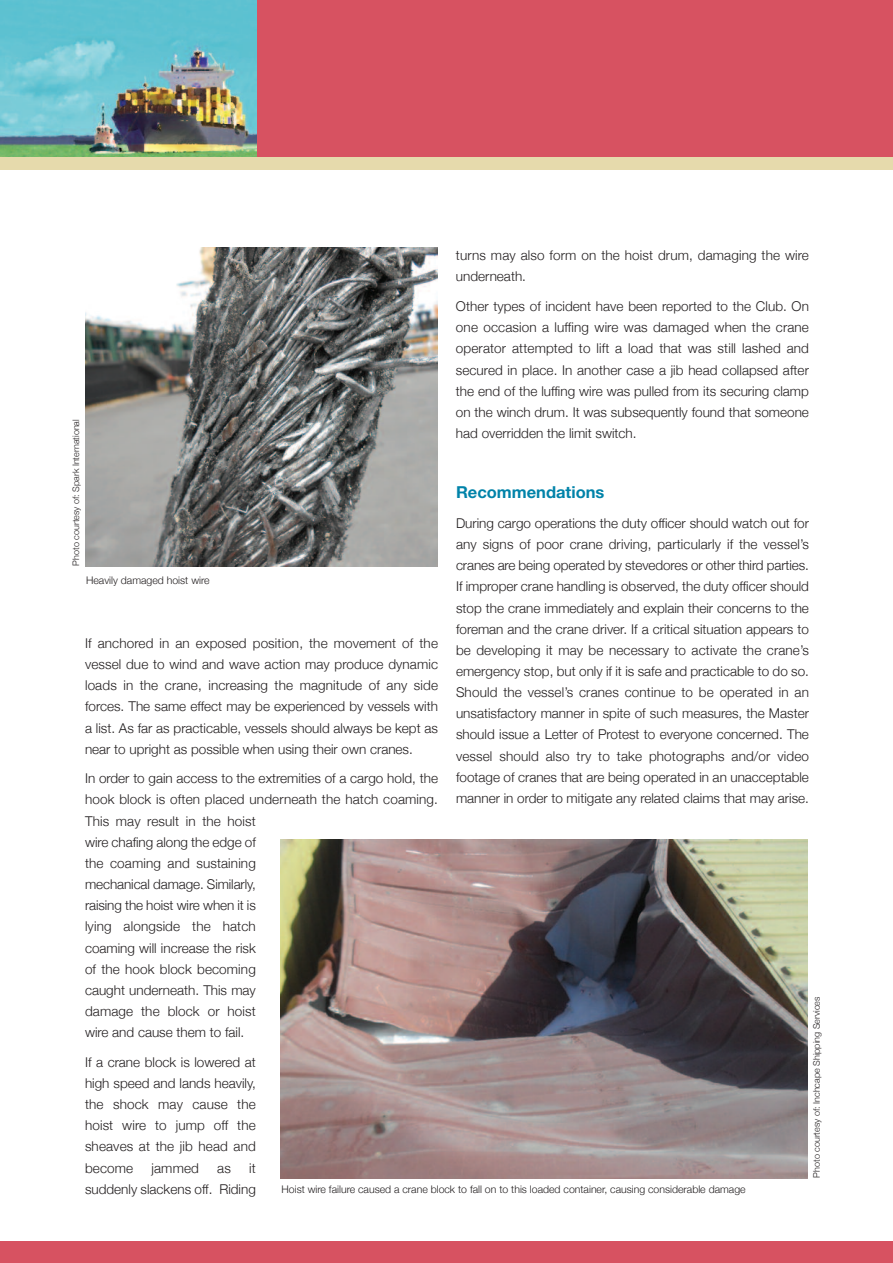
<style>
.page{position:relative;width:893px;height:1263px;background:#fff}
.page>*{position:absolute;margin:0;border:0;box-sizing:border-box;transform-origin:0 0}
.t1{font:700 16.5px "Helvetica Neue";color:#0083a9}
.t2{font:300 13.5px/21.1px "Helvetica Neue";color:#231f20;text-align:justify}
.t3{font:300 10.5px "Helvetica Neue";color:#231f20}
.t4{font:300 9px "Helvetica Neue";color:#231f20}
</style>
<div class="page">
<div style="left:0;top:0;width:893px;height:164px;background:#d75261"></div>
<img style="left:0;top:0;width:256px;height:157px">
<div style="left:0;top:157px;width:893px;height:13px;background:#e6daac"></div>
<div style="left:0;top:1242px;width:893px;height:21px;background:#d75261"></div>
<img style="left:281px;top:840px;width:527px;height:339px">
<img style="left:85px;top:247px;width:353px;height:319px">
<p class="t2" style="left:456px;top:245px;width:354px">turns may also form on the hoist drum, damaging the wire underneath.</p>
<p class="t2" style="left:456px;top:295px;width:354px">Other types of incident have been reported to the Club. On one occasion a luffing wire was damaged when the crane operator attempted to lift a load that was still lashed and secured in place. In another case a jib head collapsed after the end of the luffing wire was pulled from its securing clamp on the winch drum. It was subsequently found that someone had overridden the limit switch.</p>
<p class="t4" style="left:71px;top:565px;width:148px;rotate:-90deg">Photo courtesy of: Spark International</p>
<p class="t1" style="left:456px;top:486px;width:150px">Recommendations</p>
<p class="t2" style="left:456px;top:512px;width:354px">During cargo operations the duty officer should watch out for any signs of poor crane driving, particularly if the vessel’s cranes are being operated by stevedores or other third parties.<br>If improper crane handling is observed, the duty officer should stop the crane immediately and explain their concerns to the foreman and the crane driver. If a critical situation appears to be developing it may be necessary to activate the crane’s emergency stop, but only if it is safe and practicable to do so.<br>Should the vessel’s cranes continue to be operated in an unsatisfactory manner in spite of such measures, the Master should issue a Letter of Protest to everyone concerned. The vessel should also try to take photographs and/or video footage of cranes that are being operated in an unacceptable manner in order to mitigate any related claims that may arise.</p>
<p class="t3" style="left:86px;top:574px;width:125px">Heavily damaged hoist wire</p>
<p class="t2" style="left:85px;top:632px;width:354px">If anchored in an exposed position, the movement of the vessel due to wind and wave action may produce dynamic loads in the crane, increasing the magnitude of any side forces. The same effect may be experienced by vessels with a list. As far as practicable, vessels should always be kept as near to upright as possible when using their own cranes.</p>
<p class="t2" style="left:85px;top:768px;width:354px;text-align:left">In order to gain access to the extremities of a cargo hold, the hook block is often placed underneath the hatch coaming.<br>This may result in the hoist<br>wire chafing along the edge of<br>the coaming and sustaining<br>mechanical damage. Similarly,<br>raising the hoist wire when it is<br>lying alongside the hatch<br>coaming will increase the risk<br>of the hook block becoming<br>caught underneath. This may<br>damage the block or hoist<br>wire and cause them to fail.</p>
<p class="t2" style="left:85px;top:1051px;width:172px">If a crane block is lowered at high speed and lands heavily, the shock may cause the hoist wire to jump off the sheaves at the jib head and become</p>
<p class="t4" style="left:811px;top:1177px;width:182px;rotate:-90deg">Photo courtesy of: Inchcape Shipping Services</p>
<p class="t2" style="left:85px;top:1157px;width:172px;text-align:right">it<br>suddenly slackens off. Riding</p>
<p class="t2" style="left:152px;top:1157px;width:49px">jammed</p>
<p class="t2" style="left:217px;top:1157px;width:15px">as</p>
<p class="t3" style="left:281px;top:1183px;width:466px">Hoist wire failure caused a crane block to fall on to this loaded container, causing considerable damage</p>
</div>
